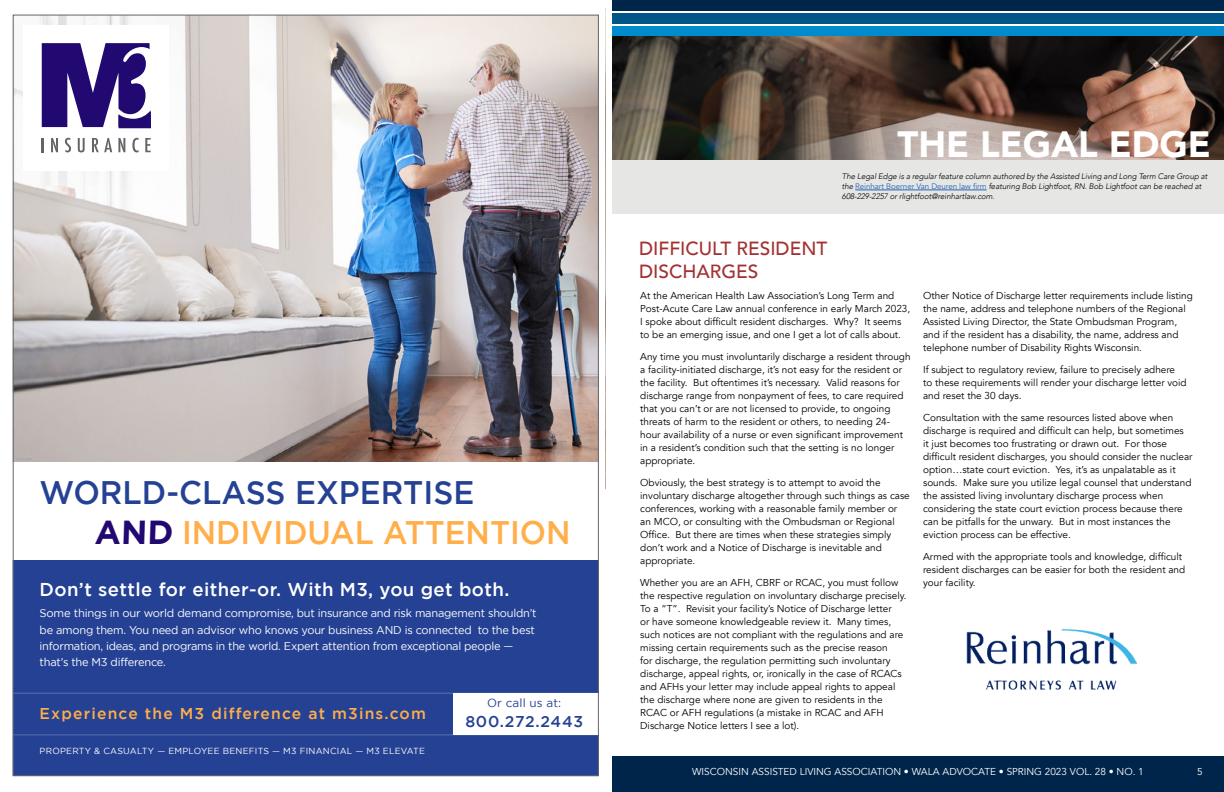
<style>
.page{position:relative;width:1224px;height:792px;background:#fff}
.page>*{position:absolute;margin:0;border:0;box-sizing:border-box;transform-origin:0 0}
.t1{font:900 36.6px "Avenir";color:#fff}
.t2{font:500 32.6px/39.9px "Gotham";color:#244194;scale:.96 1}
.t3{font:500 19px/23px "Avenir";color:#a33132}
.t4{font:500 18.6px "Gotham";letter-spacing:.02em;color:#fff}
.t5{font:500 15.6px "Gotham";letter-spacing:.075em;color:#ffae49}
.t6{font:500 15.6px "Gotham";letter-spacing:.05em;color:#244194}
.t7{font:11.7px "Gotham";letter-spacing:.01em;color:#244194}
.t8{font:11.2px/16.3px "Gotham";letter-spacing:-.02em;color:#fff}
.t9{font:10px/13px "Avenir";color:#000}
.t10{font:10px "Avenir";color:#fff}
.t11{font:8.8px "Gotham";letter-spacing:.03em;color:#fff}
.t12{font:italic 300 8px/10px "Avenir";letter-spacing:-.01em;color:#000}
.s1{font-weight:700;font-size:33.2px;color:#210971}
.s2{color:#ffae49}
.s3{font-weight:400;font-style:normal;color:#2764b0}
</style>
<div class="page">
<div style="left:612px;top:0;width:612px;height:11px;background:#00254a"></div>
<div style="left:612px;top:13px;width:612px;height:11px;background:#005689"></div>
<div style="left:612px;top:26px;width:612px;height:11px;background:#008ccc"></div>
<div style="left:612px;top:757px;width:612px;height:35px;background:#00254a"></div>
<div style="left:612px;top:160px;width:612px;height:54px;background:#e6e6e5"></div>
<img style="left:612px;top:37px;width:612px;height:122px">
<hr style="left:855px;top:190px;width:132px;height:1px;background:#2764b0">
<img style="left:12px;top:14px;width:587px;height:763px">
<img style="left:966px;top:629px;width:171px;height:61px">
<h2 class="t2" style="left:94px;top:472px;width:498px;text-indent:-55px">WORLD-CLASS EXPERTISE<br><span class="s1">AND</span> <span class="s2">INDIVIDUAL</span> <span class="s2">ATTENTION</span></h2>
<h3 class="t4" style="left:40px;top:579px;width:471px">Don’t settle for either-or. With M3, you get both.</h3>
<p class="t8" style="left:40px;top:605px;width:499px">Some things in our world demand compromise, but insurance and risk management shouldn’t be among them. You need an advisor who knows your business AND is connected to the best information, ideas, and programs in the world. Expert attention from exceptional people — that’s the M3 difference.</p>
<h3 class="t5" style="left:40px;top:704px;width:388px">Experience the M3 difference at m3ins.com</h3>
<p class="t11" style="left:40px;top:746px;width:387px">PROPERTY &amp; CASUALTY — EMPLOYEE BENEFITS — M3 FINANCIAL — M3 ELEVATE</p>
<p class="t7" style="left:487px;top:697px;width:76px">Or call us at:</p>
<h3 class="t6" style="left:465px;top:713px;width:119px">800.272.2443</h3>
<h1 class="t1" style="left:898px;top:113px;width:315px">THE LEGAL EDGE</h1>
<p class="t12" style="left:842px;top:172px;width:367px">The Legal Edge is a regular feature column authored by the Assisted Living and Long Term Care Group at the <span class="s3">Reinhart Boerner Van Deuren law firm</span> featuring Bob Lightfoot, RN. Bob Lightfoot can be reached at<br>608-229-2257 or rlightfoot@reinhartlaw.com.</p>
<h3 class="t3" style="left:639px;top:236px;width:190px">DIFFICULT RESIDENT<br>DISCHARGES</h3>
<p class="t9" style="left:640px;top:289px;width:272px">At the American Health Law Association’s Long Term and Post-Acute Care Law annual conference in early March 2023, I spoke about difficult resident discharges. Why? It seems to be an emerging issue, and one I get a lot of calls about.</p>
<p class="t9" style="left:640px;top:350px;width:272px">Any time you must involuntarily discharge a resident through a facility-initiated discharge, it’s not easy for the resident or the facility. But oftentimes it’s necessary. Valid reasons for discharge range from nonpayment of fees, to care required that you can’t or are not licensed to provide, to ongoing threats of harm to the resident or others, to needing 24- hour availability of a nurse or even significant improvement in a resident’s condition such that the setting is no longer appropriate.</p>
<p class="t9" style="left:640px;top:476px;width:271px">Obviously, the best strategy is to attempt to avoid the involuntary discharge altogether through such things as case conferences, working with a reasonable family member or an MCO, or consulting with the Ombudsman or Regional Office. But there are times when these strategies simply don’t work and a Notice of Discharge is inevitable and appropriate.</p>
<p class="t9" style="left:640px;top:576px;width:268px">Whether you are an AFH, CBRF or RCAC, you must follow the respective regulation on involuntary discharge precisely.<br>To a “T”. Revisit your facility’s Notice of Discharge letter<br>or have someone knowledgeable review it. Many times, such notices are not compliant with the regulations and are missing certain requirements such as the precise reason<br>for discharge, the regulation permitting such involuntary discharge, appeal rights, or, ironically in the case of RCACs and AFHs your letter may include appeal rights to appeal the discharge where none are given to residents in the RCAC or AFH regulations (a mistake in RCAC and AFH Discharge Notice letters I see a lot).</p>
<p class="t9" style="left:923px;top:289px;width:271px">Other Notice of Discharge letter requirements include listing the name, address and telephone numbers of the Regional Assisted Living Director, the State Ombudsman Program, and if the resident has a disability, the name, address and telephone number of Disability Rights Wisconsin.</p>
<p class="t9" style="left:923px;top:363px;width:265px">If subject to regulatory review, failure to precisely adhere to these requirements will render your discharge letter void and reset the 30 days.</p>
<p class="t9" style="left:923px;top:411px;width:271px">Consultation with the same resources listed above when discharge is required and difficult can help, but sometimes<br>it just becomes too frustrating or drawn out. For those difficult resident discharges, you should consider the nuclear option…state court eviction. Yes, it’s as unpalatable as it sounds. Make sure you utilize legal counsel that understand the assisted living involuntary discharge process when considering the state court eviction process because there can be pitfalls for the unwary. But in most instances the eviction process can be effective.</p>
<p class="t9" style="left:923px;top:550px;width:264px">Armed with the appropriate tools and knowledge, difficult resident discharges can be easier for both the resident and your facility.</p>
<p class="t10" style="left:692px;top:766px;width:453px">WISCONSIN ASSISTED LIVING ASSOCIATION • WALA ADVOCATE • SPRING 2023 VOL. 28 • NO. 1</p>
<p class="t10" style="left:1197px;top:766px;width:7px">5</p>
</div>
